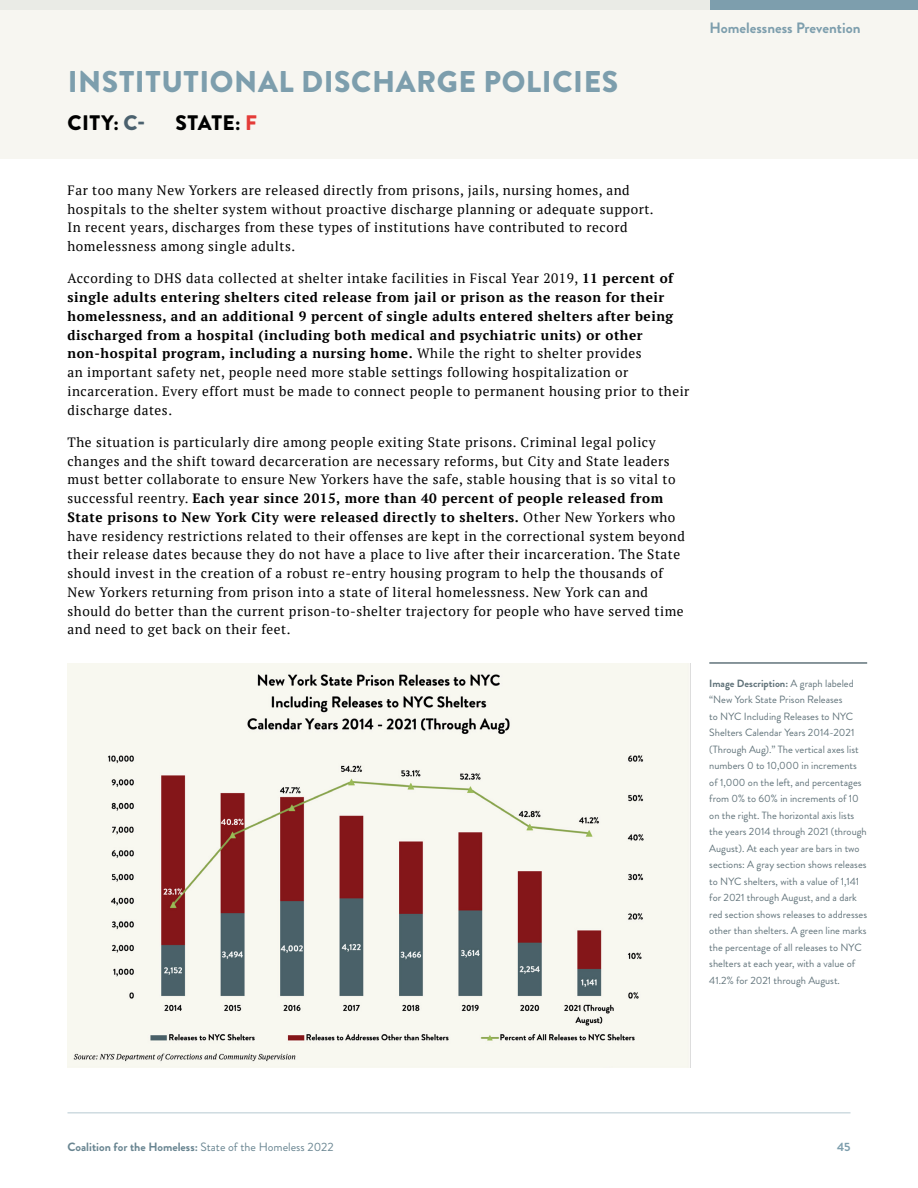
<style>
.page{position:relative;width:918px;height:1188px;background:#fff}
.page>*{position:absolute;margin:0;border:0;box-sizing:border-box;transform-origin:0 0}
.t1{font:900 30px "Brandon Grotesque";letter-spacing:.02em;color:#7d9ead}
.t2{font:900 21px "Brandon Grotesque";letter-spacing:.02em;color:#000}
.t3{font:700 15px "Brandon Grotesque";color:#7d9ead}
.t4{font:13.5px/18.8px "PT Serif";letter-spacing:.04em;color:#000101}
.t5{font:700 13.5px/18.8px "PT Serif";letter-spacing:.04em;color:#000101}
.t6{font:700 12px "Brandon Grotesque";color:#698591}
.t7{font:700 12px "Brandon Grotesque";color:#7d9ead}
.t8{font:10.5px/16.5px "Brandon Grotesque";color:#62747b}
.s1{color:#4b616e}
.s2{color:#e43b38}
.s3{font-weight:400}
.s4{font-weight:700}
</style>
<div class="page">
<hr style="left:68px;top:1112px;width:782px;height:1px;background:#becfd6">
<div style="left:710px;top:0;width:208px;height:10px;background:#7d9ead"></div>
<div style="left:0;top:0;width:710px;height:10px;background:#eaebe6"></div>
<div style="left:0;top:10px;width:918px;height:149px;background:#f7f6f1"></div>
<img style="left:68px;top:663px;width:623px;height:404px">
<hr style="left:709px;top:662px;width:158px;height:2px;background:#62747b">
<h1 class="t1" style="left:68px;top:61px;width:552px">INSTITUTIONAL DISCHARGE POLICIES</h1>
<h2 class="t2" style="left:68px;top:108px;width:79px">CITY: <span class="s1">C-</span></h2>
<h2 class="t2" style="left:176px;top:108px;width:83px">STATE: <span class="s2">F</span></h2>
<p class="t3" style="left:710px;top:18px;width:153px">Homelessness Prevention</p>
<p class="t4" style="left:68px;top:181px;width:588px">Far too many New Yorkers are released directly from prisons, jails, nursing homes, and hospitals to the shelter system without proactive discharge planning or adequate support.<br>In recent years, discharges from these types of institutions have contributed to record homelessness among single adults.</p>
<p class="t5" style="left:68px;top:269px;width:624px"><span class="s3">According to DHS data collected at shelter intake facilities in Fiscal Year 2019,</span> 11 percent of single adults entering shelters cited release from jail or prison as the reason for their homelessness, and an additional 9 percent of single adults entered shelters after being discharged from a hospital (including both medical and psychiatric units) or other non-hospital program, including a nursing home. <span class="s3">While the right to shelter provides<br>an important safety net, people need more stable settings following hospitalization or incarceration. Every effort must be made to connect people to permanent housing prior to their discharge dates.</span></p>
<p class="t4" style="left:68px;top:433px;width:619px">The situation is particularly dire among people exiting State prisons. Criminal legal policy changes and the shift toward decarceration are necessary reforms, but City and State leaders must better collaborate to ensure New Yorkers have the safe, stable housing that is so vital to successful reentry. <span class="s4">Each year since 2015, more than 40 percent of people released from State prisons to New York City were released directly to shelters.</span> Other New Yorkers who have residency restrictions related to their offenses are kept in the correctional system beyond their release dates because they do not have a place to live after their incarceration. The State should invest in the creation of a robust re-entry housing program to help the thousands of New Yorkers returning from prison into a state of literal homelessness. New York can and should do better than the current prison-to-shelter trajectory for people who have served time and need to get back on their feet.</p>
<p class="t8" style="left:709px;top:675px;width:159px"><span class="s4">Image Description:</span> A graph labeled “New York State Prison Releases<br>to NYC Including Releases to NYC Shelters Calendar Years 2014-2021 (Through Aug).” The vertical axes list numbers 0 to 10,000 in increments of 1,000 on the left, and percentages from 0% to 60% in increments of 10 on the right. The horizontal axis lists the years 2014 through 2021 (through August). At each year are bars in two sections: A gray section shows releases to NYC shelters, with a value of 1,141 for 2021 through August, and a dark red section shows releases to addresses other than shelters. A green line marks the percentage of all releases to NYC shelters at each year, with a value of 41.2% for 2021 through August.</p>
<p class="t6" style="left:68px;top:1138px;width:268px">Coalition for the Homeless: <span class="s3">State of the Homeless 2022</span></p>
<p class="t7" style="left:837px;top:1138px;width:15px">45</p>
</div>
